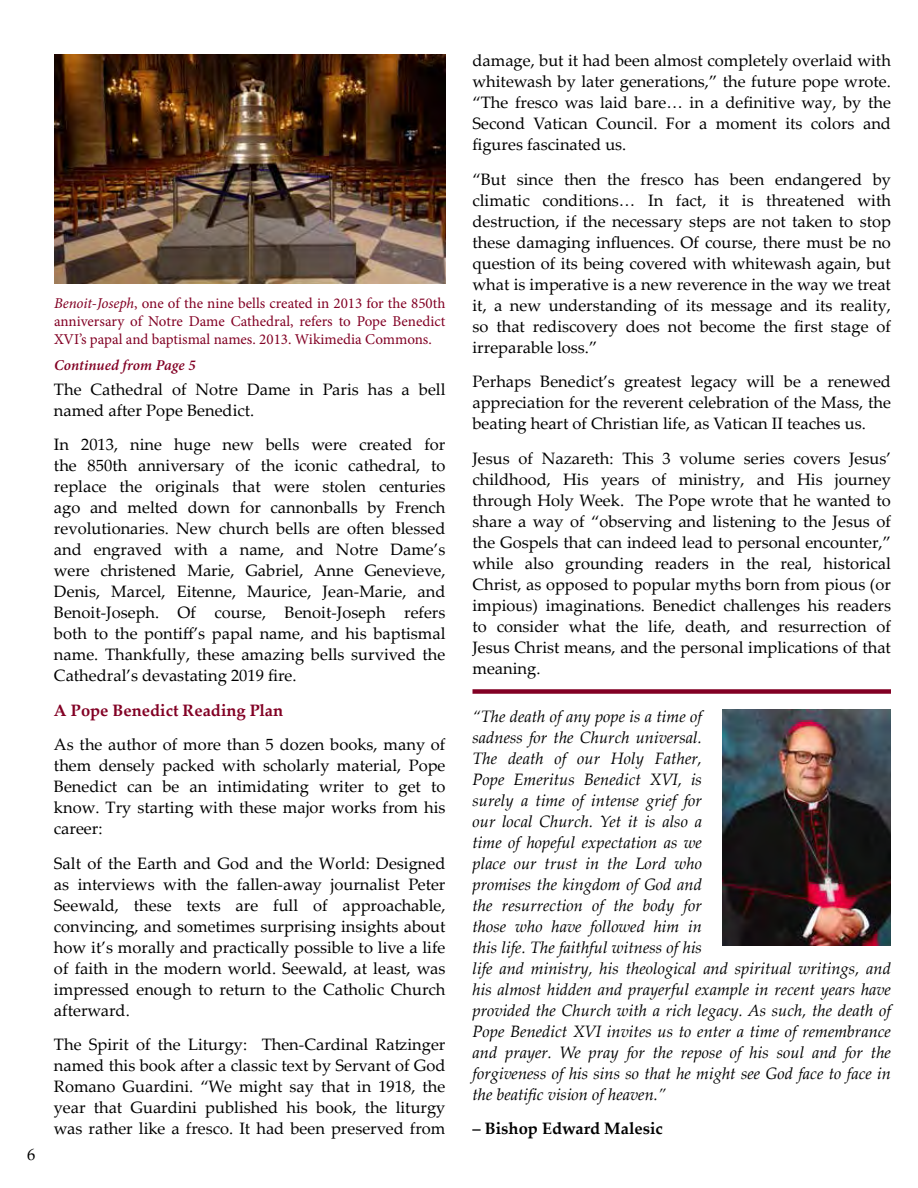
<style>
.page{position:relative;width:918px;height:1188px;background:#fff}
.page>*{position:absolute;margin:0;border:0;box-sizing:border-box;transform-origin:0 0}
.t1{font:16.5px/21px "Palatino Linotype";color:#000;text-align:justify}
.t2{font:italic 16.5px/21px "Palatino Linotype";color:#000}
.t3{font:700 16.5px "Palatino Linotype";color:#820024}
.t4{font:700 16.5px "Palatino Linotype";color:#000}
.t5{font:15px/18px "Minion Pro";color:#820024;text-align:justify}
.t6{font:italic 600 15px "Minion Pro";letter-spacing:.005em;color:#820024}
.s1{font-style:italic}
</style>
<div class="page">
<div style="left:472px;top:689px;width:419px;height:5px;background:#820024"></div>
<img style="left:54px;top:54px;width:392px;height:230px">
<img style="left:722px;top:709px;width:169px;height:237px">
<p class="t1" style="left:27px;top:1143px;width:10px">6</p>
<p class="t5" style="left:54px;top:295px;width:393px"><span class="s1">Benoit-Joseph</span>, one of the nine bells created in 2013 for the 850th anniversary of Notre Dame Cathedral, refers to Pope Benedict XVI’s papal and baptismal names. 2013. Wikimedia Commons.</p>
<p class="t6" style="left:54px;top:355px;width:143px">Continued from Page 5</p>
<p class="t1" style="left:54px;top:378px;width:393px">The Cathedral of Notre Dame in Paris has a bell named after Pope Benedict.</p>
<p class="t1" style="left:54px;top:433px;width:393px">In 2013, nine huge new bells were created for the 850th anniversary of the iconic cathedral, to replace the originals that were stolen centuries ago and melted down for cannonballs by French revolutionaries. New church bells are often blessed and engraved with a name, and Notre Dame’s were christened Marie, Gabriel, Anne Genevieve, Denis, Marcel, Eitenne, Maurice, Jean-Marie, and Benoit-Joseph. Of course, Benoit-Joseph refers both to the pontiff’s papal name, and his baptismal name. Thankfully, these amazing bells survived the Cathedral’s devastating 2019 fire.</p>
<p class="t3" style="left:54px;top:698px;width:231px">A Pope Benedict Reading Plan</p>
<p class="t1" style="left:54px;top:733px;width:393px">As the author of more than 5 dozen books, many of them densely packed with scholarly material, Pope Benedict can be an intimidating writer to get to know. Try starting with these major works from his career:</p>
<p class="t1" style="left:54px;top:852px;width:393px">Salt of the Earth and God and the World: Designed as interviews with the fallen-away journalist Peter Seewald, these texts are full of approachable, convincing, and sometimes surprising insights about how it’s morally and practically possible to live a life of faith in the modern world. Seewald, at least, was impressed enough to return to the Catholic Church afterward.</p>
<p class="t1" style="left:54px;top:1034px;width:393px">The Spirit of the Liturgy: Then-Cardinal Ratzinger named this book after a classic text by Servant of God Romano Guardini. “We might say that in 1918, the year that Guardini published his book, the liturgy was rather like a fresco. It had been preserved from</p>
<p class="t1" style="left:472px;top:49px;width:420px">damage, but it had been almost completely overlaid with whitewash by later generations,” the future pope wrote. “The fresco was laid bare… in a definitive way, by the Second Vatican Council. For a moment its colors and figures fascinated us.</p>
<p class="t1" style="left:472px;top:168px;width:420px">“But since then the fresco has been endangered by climatic conditions… In fact, it is threatened with destruction, if the necessary steps are not taken to stop these damaging influences. Of course, there must be no question of its being covered with whitewash again, but what is imperative is a new reverence in the way we treat it, a new understanding of its message and its reality, so that rediscovery does not become the first stage of irreparable loss.”</p>
<p class="t1" style="left:472px;top:370px;width:420px">Perhaps Benedict’s greatest legacy will be a renewed appreciation for the reverent celebration of the Mass, the beating heart of Christian life, as Vatican II teaches us.</p>
<p class="t1" style="left:472px;top:447px;width:420px">Jesus of Nazareth: This 3 volume series covers Jesus’ childhood, His years of ministry, and His journey through Holy Week. The Pope wrote that he wanted to share a way of “observing and listening to the Jesus of the Gospels that can indeed lead to personal encounter,” while also grounding readers in the real, historical Christ, as opposed to popular myths born from pious (or impious) imaginations. Benedict challenges his readers to consider what the life, death, and resurrection of Jesus Christ means, and the personal implications of that meaning.</p>
<p class="t2" style="left:472px;top:705px;width:420px">“The death of any pope is a time of<br>sadness for the Church universal.<br>The death of our Holy Father,<br>Pope Emeritus Benedict XVI, is<br>surely a time of intense grief for<br>our local Church. Yet it is also a<br>time of hopeful expectation as we<br>place our trust in the Lord who<br>promises the kingdom of God and<br>the resurrection of the body for<br>those who have followed him in<br>this life. The faithful witness of his<br>life and ministry, his theological and spiritual writings, and his almost hidden and prayerful example in recent years have provided the Church with a rich legacy. As such, the death of Pope Benedict XVI invites us to enter a time of remembrance and prayer. We pray for the repose of his soul and for the forgiveness of his sins so that he might see God face to face in the beatific vision of heaven.”</p>
<p class="t4" style="left:472px;top:1117px;width:192px">– Bishop Edward Malesic</p>
</div>
